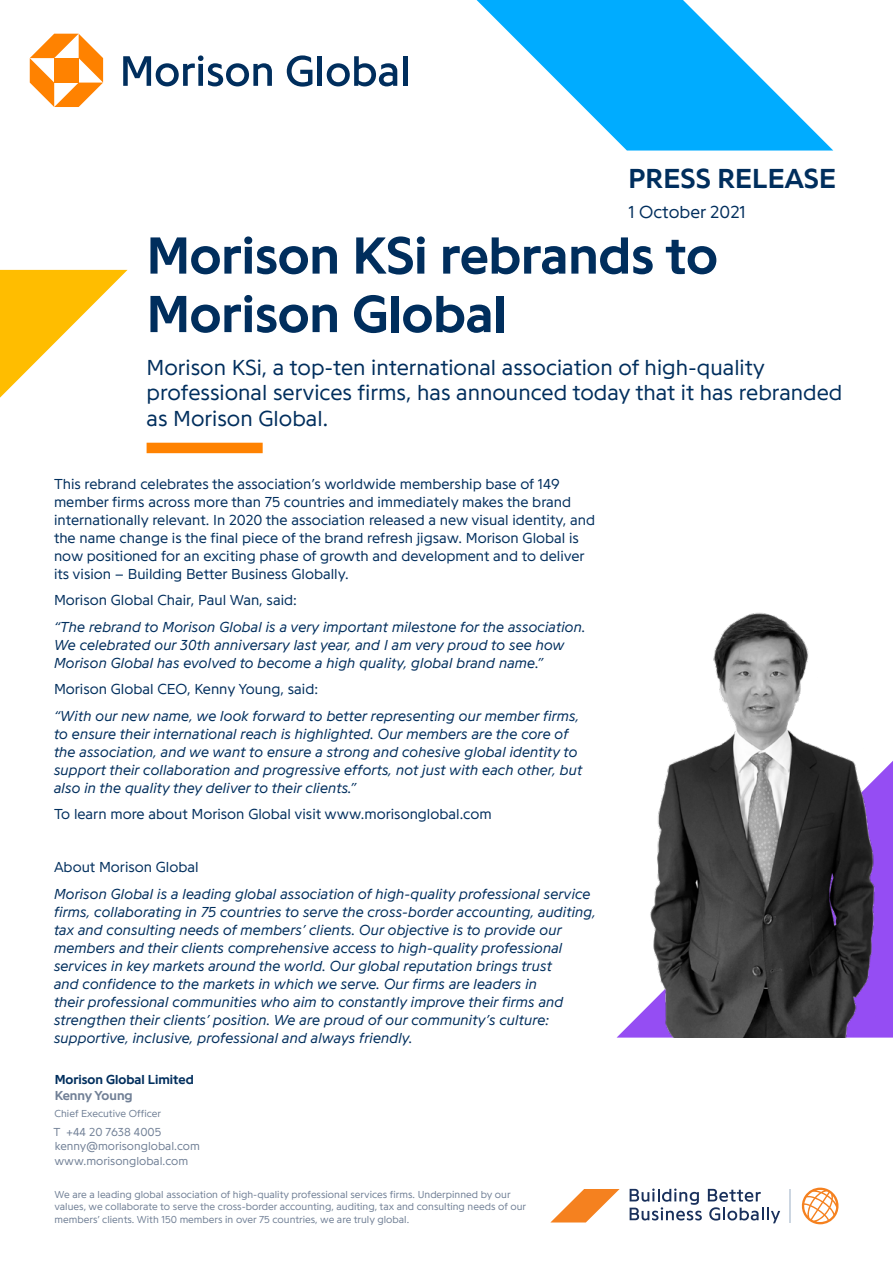
<style>
.page{position:relative;width:893px;height:1263px;background:#fff}
.page>*{position:absolute;margin:0;border:0;box-sizing:border-box;transform-origin:0 0}
.t1{font:700 54px/58.5px "Programme";color:#002e5d}
.t2{font:700 28.5px "Programme";letter-spacing:.01em;color:#002e5d}
.t3{font:300 22.5px/25.5px "Programme";color:#002e5d}
.t4{font:300 18px "Programme";color:#002e5d}
.t5{font:italic 300 15px/18px "Programme";color:#002e5d}
.t6{font:300 15px/18px "Programme";color:#002e5d}
.t7{font:700 13.5px "Programme";color:#002e5d}
.t8{font:700 13.5px "Programme";color:#718096}
.t9{font:300 12px/14.4px "Programme";color:#718096}
.t10{font:300 10.5px/12.6px "Programme";color:#718096}
</style>
<div class="page">
<svg style="left:617px;top:761px;width:276px;height:276px"></svg>
<svg style="left:476px;top:0;width:357px;height:151px;fill:#00acff"></svg>
<svg style="left:0;top:270px;width:128px;height:128px"></svg>
<svg style="left:30px;top:34px;width:73px;height:73px"></svg>
<svg style="left:123px;top:55px;width:149px;height:31px"></svg>
<svg style="left:287px;top:55px;width:25px;height:32px"></svg>
<hr style="left:318px;top:56px;width:4px;height:30px;background:#002e5d">
<svg style="left:327px;top:56px;width:70px;height:30px"></svg>
<div style="left:403px;top:56px;width:5px;height:30px;background:#002e5d"></div>
<hr style="left:789px;top:1189px;width:2px;height:34px;background:#ccd6e1">
<svg style="left:630px;top:1188px;width:72px;height:32px"></svg>
<svg style="left:708px;top:1189px;width:72px;height:34px"></svg>
<svg style="left:551px;top:1189px;width:69px;height:33px"></svg>
<svg style="left:801px;top:1187px;width:38px;height:37px"></svg>
<div style="left:147px;top:443px;width:116px;height:10px;background:#ff8200"></div>
<img style="left:634px;top:612px;width:256px;height:425px">
<h2 class="t2" style="left:628px;top:161px;width:209px">PRESS RELEASE</h2>
<p class="t4" style="left:628px;top:201px;width:119px">1 October 2021</p>
<h1 class="t1" style="left:147px;top:224px;width:573px">Morison KSi rebrands to<br>Morison Global</h1>
<h3 class="t3" style="left:147px;top:353px;width:697px">Morison KSi, a top-ten international association of high-quality professional services firms, has announced today that it has rebranded as Morison Global.</h3>
<p class="t6" style="left:54px;top:474px;width:543px">This rebrand celebrates the association’s worldwide membership base of 149 member firms across more than 75 countries and immediately makes the brand internationally relevant. In 2020 the association released a new visual identity, and the name change is the final piece of the brand refresh jigsaw. Morison Global is now positioned for an exciting phase of growth and development and to deliver its vision – Building Better Business Globally.</p>
<p class="t6" style="left:54px;top:590px;width:244px">Morison Global Chair, Paul Wan, said:</p>
<p class="t5" style="left:54px;top:617px;width:533px">“The rebrand to Morison Global is a very important milestone for the association.<br>We celebrated our 30th anniversary last year, and I am very proud to see how<br>Morison Global has evolved to become a high quality, global brand name.”</p>
<p class="t6" style="left:54px;top:679px;width:266px">Morison Global CEO, Kenny Young, said:</p>
<p class="t5" style="left:54px;top:706px;width:530px">“With our new name, we look forward to better representing our member firms, to ensure their international reach is highlighted. Our members are the core of the association, and we want to ensure a strong and cohesive global identity to support their collaboration and progressive efforts, not just with each other, but also in the quality they deliver to their clients.”</p>
<p class="t6" style="left:54px;top:804px;width:439px">To learn more about Morison Global visit www.morisonglobal.com</p>
<p class="t6" style="left:54px;top:857px;width:146px">About Morison Global</p>
<p class="t5" style="left:54px;top:884px;width:543px">Morison Global is a leading global association of high-quality professional service firms, collaborating in 75 countries to serve the cross-border accounting, auditing, tax and consulting needs of members’ clients. Our objective is to provide our members and their clients comprehensive access to high-quality professional services in key markets around the world. Our global reputation brings trust<br>and confidence to the markets in which we serve. Our firms are leaders in<br>their professional communities who aim to constantly improve their firms and strengthen their clients’ position. We are proud of our community’s culture: supportive, inclusive, professional and always friendly.</p>
<p class="t7" style="left:55px;top:1071px;width:140px">Morison Global Limited</p>
<p class="t8" style="left:55px;top:1087px;width:79px">Kenny Young</p>
<p class="t10" style="left:55px;top:1107px;width:108px">Chief Executive Officer</p>
<p class="t9" style="left:54px;top:1124px;width:148px">T +44 20 7638 4005 kenny@morisonglobal.com www.morisonglobal.com</p>
<p class="t10" style="left:55px;top:1187px;width:473px">We are a leading global association of high-quality professional services firms. Underpinned by our values, we collaborate to serve the cross-border accounting, auditing, tax and consulting needs of our members’ clients. With 150 members in over 75 countries, we are truly global.</p>
</div>
